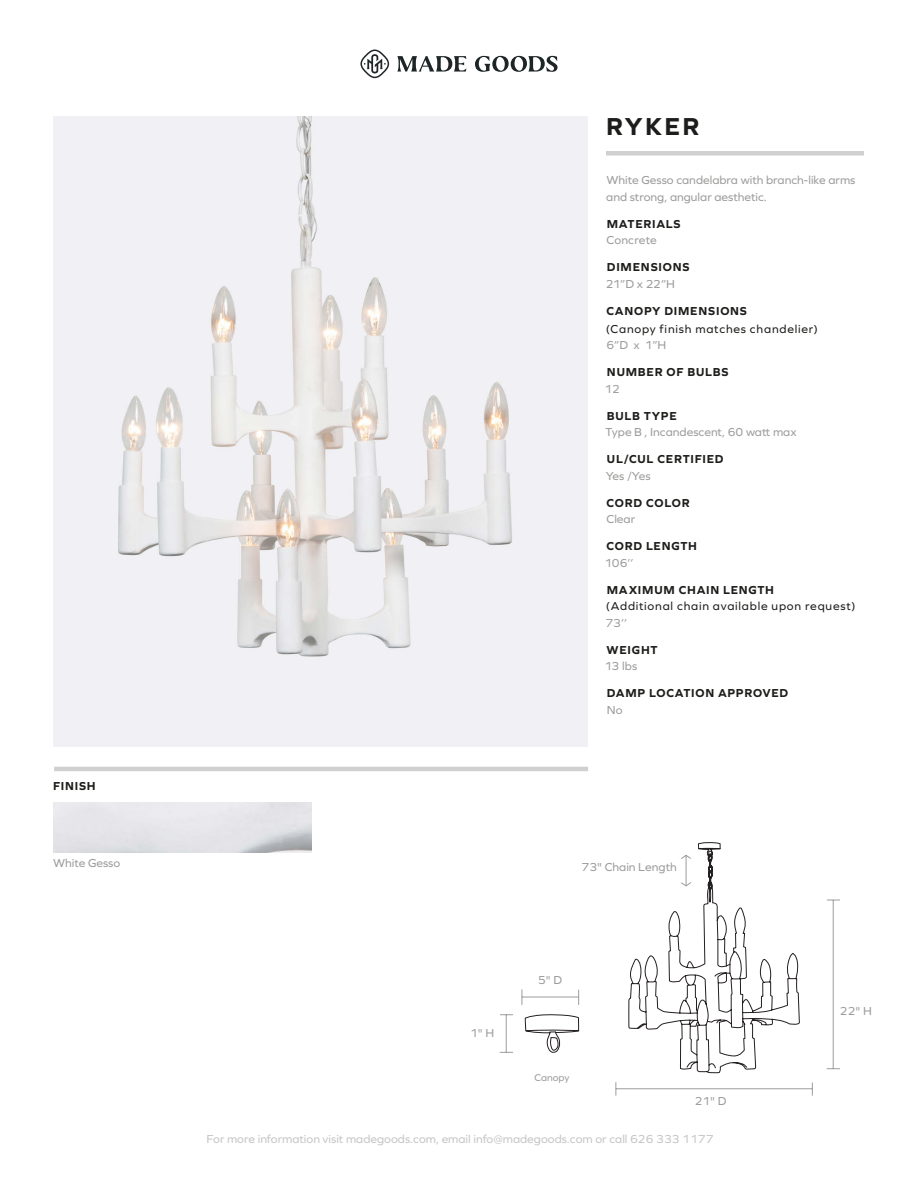
<style>
.page{position:relative;width:918px;height:1188px;background:#fff}
.page>*{position:absolute;margin:0;border:0;box-sizing:border-box;transform-origin:0 0}
.t1{font:700 25.5px "Graphie";letter-spacing:.09em;color:#1d1d1b}
.t2{font:12px/16.5px "Graphie";color:#9d9d9c}
.t3{font:700 12px "Graphie";letter-spacing:.065em;color:#1d1d1b}
.t4{font:12px "Graphie";color:#c6c6c6}
.t5{font:12px "Graphie";letter-spacing:.065em;color:#1d1d1b}
.t6{font:10.2px "Graphie";color:#9d9d9c}
</style>
<div class="page">
<div style="left:606px;top:151px;width:258px;height:5px;background:#d0d0d0"></div>
<svg style="left:397px;top:56px;width:161px;height:16px"></svg>
<svg style="left:360px;top:50px;width:29px;height:28px"></svg>
<hr style="left:833px;top:900px;width:1px;height:169px;background:#9d9d9c">
<svg style="left:827px;top:900px;width:13px;height:1px"></svg>
<svg style="left:827px;top:1068px;width:13px;height:1px"></svg>
<hr style="left:616px;top:1088px;width:196px;height:1px;background:#9d9d9c">
<svg style="left:812px;top:1082px;width:1px;height:14px"></svg>
<svg style="left:616px;top:1082px;width:1px;height:14px"></svg>
<img style="left:53px;top:117px;width:534px;height:629px">
<hr style="left:54px;top:767px;width:534px;height:4px;background:#d0d0d0">
<svg style="left:628px;top:891px;width:172px;height:199px"></svg>
<svg style="left:698px;top:842px;width:23px;height:49px"></svg>
<hr style="left:522px;top:997px;width:57px;height:1px;background:#9d9d9c">
<svg style="left:578px;top:990px;width:1px;height:15px"></svg>
<svg style="left:522px;top:989px;width:1px;height:16px"></svg>
<hr style="left:506px;top:1015px;width:1px;height:37px;background:#9d9d9c">
<svg style="left:500px;top:1014px;width:13px;height:1px"></svg>
<svg style="left:500px;top:1052px;width:13px;height:1px"></svg>
<svg style="left:681px;top:855px;width:10px;height:32px"></svg>
<svg style="left:525px;top:1014px;width:54px;height:39px"></svg>
<p class="t3" style="left:53px;top:779px;width:44px">FINISH</p>
<p class="t2" style="left:53px;top:854px;width:69px">White Gesso</p>
<h1 class="t1" style="left:606px;top:111px;width:95px">RYKER</h1>
<p class="t2" style="left:606px;top:172px;width:251px">White Gesso candelabra with branch-like arms and strong, angular aesthetic.</p>
<p class="t3" style="left:607px;top:217px;width:75px">MATERIALS</p>
<p class="t2" style="left:607px;top:232px;width:52px">Concrete</p>
<p class="t3" style="left:607px;top:260px;width:84px">DIMENSIONS</p>
<p class="t2" style="left:606px;top:275px;width:71px">21”D x 22”H</p>
<p class="t3" style="left:607px;top:304px;width:142px">CANOPY DIMENSIONS</p>
<p class="t5" style="left:606px;top:322px;width:214px">(Canopy finish matches chandelier)</p>
<p class="t2" style="left:606px;top:337px;width:62px">6”D x 1”H</p>
<p class="t3" style="left:607px;top:365px;width:123px">NUMBER OF BULBS</p>
<p class="t2" style="left:605px;top:380px;width:17px">12</p>
<p class="t3" style="left:607px;top:409px;width:71px">BULB TYPE</p>
<p class="t2" style="left:606px;top:424px;width:193px">Type B , Incandescent, 60 watt max</p>
<p class="t3" style="left:607px;top:452px;width:118px">UL/CUL CERTIFIED</p>
<p class="t2" style="left:606px;top:467px;width:46px">Yes /Yes</p>
<p class="t3" style="left:607px;top:496px;width:85px">CORD COLOR</p>
<p class="t2" style="left:607px;top:511px;width:30px">Clear</p>
<p class="t3" style="left:607px;top:539px;width:92px">CORD LENGTH</p>
<p class="t2" style="left:605px;top:554px;width:30px">106’’</p>
<p class="t3" style="left:607px;top:583px;width:169px">MAXIMUM CHAIN LENGTH</p>
<p class="t5" style="left:606px;top:599px;width:251px">(Additional chain available upon request)</p>
<p class="t2" style="left:605px;top:614px;width:23px">73’’</p>
<p class="t3" style="left:607px;top:643px;width:52px">WEIGHT</p>
<p class="t2" style="left:605px;top:658px;width:34px">13 lbs</p>
<p class="t3" style="left:607px;top:686px;width:183px">DAMP LOCATION APPROVED</p>
<p class="t2" style="left:607px;top:701px;width:17px">No</p>
<p class="t2" style="left:470px;top:1025px;width:26px">1" H</p>
<p class="t2" style="left:582px;top:859px;width:97px">73" Chain Length</p>
<p class="t2" style="left:538px;top:972px;width:26px">5" D</p>
<p class="t6" style="left:534px;top:1071px;width:37px">Canopy</p>
<p class="t2" style="left:695px;top:1092px;width:33px">21" D</p>
<p class="t4" style="left:207px;top:1132px;width:508px">For more information visit madegoods.com, email info@madegoods.com or call 626 333 1177</p>
<p class="t2" style="left:840px;top:1003px;width:33px">22" H</p>
</div>
